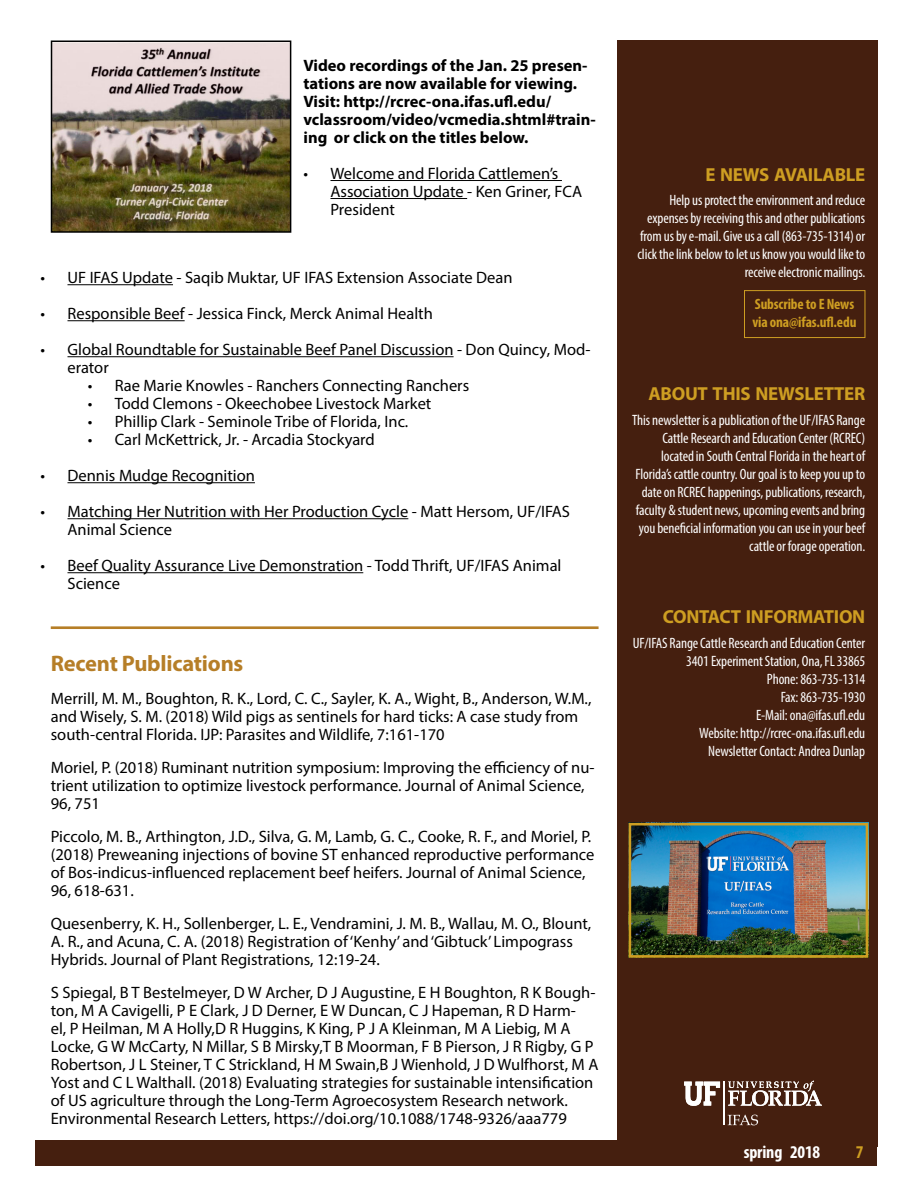
<style>
.page{position:relative;width:918px;height:1188px;background:#fff}
.page>*{position:absolute;margin:0;border:0;box-sizing:border-box;transform-origin:0 0}
.t1{font:700 22.5px "Myriad Pro";letter-spacing:-.01em;color:#b67e27}
.t2{font:700 18.9px "Myriad Pro";letter-spacing:-.015em;color:#ce9e22}
.t3{font:700 condensed 18px "Myriad Pro";letter-spacing:-.01em;color:#fff}
.t4{font:700 condensed 18px "Myriad Pro";color:#ce9e22}
.t5{font:16.5px/18px "Myriad Pro";color:#000}
.t6{font:700 16.5px/18px "Myriad Pro";color:#000}
.t7{font:condensed 15px/18px "Myriad Pro";letter-spacing:-.01em;color:#fff;text-align:right}
.t8{font:700 condensed 15px/18px "Myriad Pro";letter-spacing:-.01em;color:#ce9e22}
</style>
<div class="page">
<div style="left:617px;top:40px;width:261px;height:1108px;background:#451f0f"></div>
<hr style="left:724px;top:1082px;width:1px;height:43px;background:#fff">
<svg style="left:684px;top:1081px;width:138px;height:25px"></svg>
<svg style="left:728px;top:1115px;width:30px;height:10px"></svg>
<img style="left:633px;top:827px;width:231px;height:127px">
<div style="left:629px;top:823px;width:239px;height:135px;border:3px solid #ce9e22"></div>
<div style="left:744px;top:290px;width:121px;height:48px;border:1px solid #ce9e22"></div>
<div style="left:36px;top:1140px;width:841px;height:26px;background:#451f0f"></div>
<hr style="left:51px;top:626px;width:548px;height:3px;background:#b67e27">
<hr style="left:330px;top:180px;width:232px;height:1px;background:#000">
<hr style="left:330px;top:198px;width:137px;height:1px;background:#000">
<img style="left:54px;top:43px;width:234px;height:187px">
<div style="left:51px;top:40px;width:240px;height:193px;border:2px solid #000"></div>
<hr style="left:68px;top:284px;width:105px;height:1px;background:#000">
<hr style="left:68px;top:320px;width:117px;height:1px;background:#000">
<hr style="left:68px;top:356px;width:386px;height:1px;background:#000">
<hr style="left:68px;top:482px;width:187px;height:1px;background:#000">
<hr style="left:68px;top:518px;width:340px;height:1px;background:#000">
<hr style="left:68px;top:572px;width:295px;height:1px;background:#000">
<p class="t6" style="left:303px;top:56px;width:294px">Video recordings of the Jan. 25 presen&shy;tations are now available for viewing.<br>Visit: http://rcrec-ona.ifas.ufl.edu/ vclassroom/video/vcmedia.shtml#train&shy;ing or click on the titles below.</p>
<p class="t5" style="left:330px;top:164px;width:253px;text-indent:-27px">• Welcome and Florida Cattlemen’s<br>Association Update - Ken Griner, FCA<br>President</p>
<p class="t5" style="left:40px;top:268px;width:474px">• UF IFAS Update - Saqib Muktar, UF IFAS Extension Associate Dean</p>
<p class="t5" style="left:40px;top:304px;width:394px">• Responsible Beef - Jessica Finck, Merck Animal Health</p>
<p class="t5" style="left:67px;top:340px;width:524px;text-indent:-27px">• Global Roundtable for Sustainable Beef Panel Discussion - Don Quincy, Mod&shy;erator</p>
<p class="t5" style="left:88px;top:376px;width:383px">• Rae Marie Knowles - Ranchers Connecting Ranchers</p>
<p class="t5" style="left:88px;top:394px;width:345px">• Todd Clemons - Okeechobee Livestock Market</p>
<p class="t5" style="left:88px;top:412px;width:322px">• Phillip Clark - Seminole Tribe of Florida, Inc.</p>
<p class="t5" style="left:88px;top:430px;width:289px">• Carl McKettrick, Jr. - Arcadia Stockyard</p>
<p class="t5" style="left:40px;top:466px;width:216px">• Dennis Mudge Recognition</p>
<p class="t5" style="left:67px;top:502px;width:504px;text-indent:-27px">• Matching Her Nutrition with Her Production Cycle - Matt Hersom, UF/IFAS<br>Animal Science</p>
<p class="t5" style="left:67px;top:556px;width:496px;text-indent:-27px">• Beef Quality Assurance Live Demonstration - Todd Thrift, UF/IFAS Animal<br>Science</p>
<h1 class="t1" style="left:51px;top:649px;width:194px">Recent Publications</h1>
<p class="t5" style="left:51px;top:689px;width:542px">Merrill, M. M., Boughton, R. K., Lord, C. C., Sayler, K. A., Wight, B., Anderson, W.M., and Wisely, S. M. (2018) Wild pigs as sentinels for hard ticks: A case study from south-central Florida. IJP: Parasites and Wildlife, 7:161-170</p>
<p class="t5" style="left:51px;top:758px;width:545px">Moriel, P. (2018) Ruminant nutrition symposium: Improving the efficiency of nu&shy;trient utilization to optimize livestock performance. Journal of Animal Science,<br>96, 751</p>
<p class="t5" style="left:51px;top:827px;width:545px">Piccolo, M. B., Arthington, J.D., Silva, G. M, Lamb, G. C., Cooke, R. F., and Moriel, P. (2018) Preweaning injections of bovine ST enhanced reproductive performance of Bos-indicus-influenced replacement beef heifers. Journal of Animal Science, 96, 618-631.</p>
<p class="t5" style="left:51px;top:914px;width:542px">Quesenberry, K. H., Sollenberger, L. E., Vendramini, J. M. B., Wallau, M. O., Blount,<br>A. R., and Acuna, C. A. (2018) Registration of ‘Kenhy’ and ‘Gibtuck’ Limpograss<br>Hybrids. Journal of Plant Registrations, 12:19-24.</p>
<p class="t5" style="left:51px;top:983px;width:549px">S Spiegal, B T Bestelmeyer, D W Archer, D J Augustine, E H Boughton, R K Bough&shy;ton, M A Cavigelli, P E Clark, J D Derner, E W Duncan, C J Hapeman, R D Harm-<br>el, P Heilman, M A Holly,D R Huggins, K King, P J A Kleinman, M A Liebig, M A Locke, G W McCarty, N Millar, S B Mirsky,T B Moorman, F B Pierson, J R Rigby, G P Robertson, J L Steiner, T C Strickland, H M Swain,B J Wienhold, J D Wulfhorst, M A Yost and C L Walthall. (2018) Evaluating strategies for sustainable intensification of US agriculture through the Long-Term Agroecosystem Research network.<br>Environmental Research Letters, https://doi.org/10.1088/1748-9326/aaa779</p>
<p class="t2" style="left:705px;top:162px;width:161px">E NEWS AVAILABLE</p>
<p class="t7" style="left:638px;top:191px;width:229px">Help us protect the environment and reduce expenses by receiving this and other publications from us by e-mail. Give us a call (863-735-1314) or click the link below to let us know you would like to receive electronic mailings.</p>
<p class="t8" style="left:752px;top:295px;width:106px">Subscribe to E News via ona@ifas.ufl.edu</p>
<p class="t2" style="left:648px;top:381px;width:218px">ABOUT THIS NEWSLETTER</p>
<p class="t7" style="left:632px;top:410px;width:235px">This newsletter is a publication of the UF/IFAS Range Cattle Research and Education Center (RCREC) located in South Central Florida in the heart of Florida’s cattle country. Our goal is to keep you up to date on RCREC happenings, publications, research, faculty &amp; student news, upcoming events and bring you beneficial information you can use in your beef cattle or forage operation.</p>
<p class="t2" style="left:663px;top:605px;width:204px">CONTACT INFORMATION</p>
<p class="t7" style="left:633px;top:634px;width:234px">UF/IFAS Range Cattle Research and Education Center 3401 Experiment Station, Ona, FL 33865<br>Phone: 863-735-1314<br>Fax: 863-735-1930<br>E-Mail: ona@ifas.ufl.edu<br>Website: http://rcrec-ona.ifas.ufl.edu<br>Newsletter Contact: Andrea Dunlap</p>
<p class="t3" style="left:744px;top:1141px;width:78px">spring 2018</p>
<p class="t4" style="left:856px;top:1141px;width:9px">7</p>
</div>
